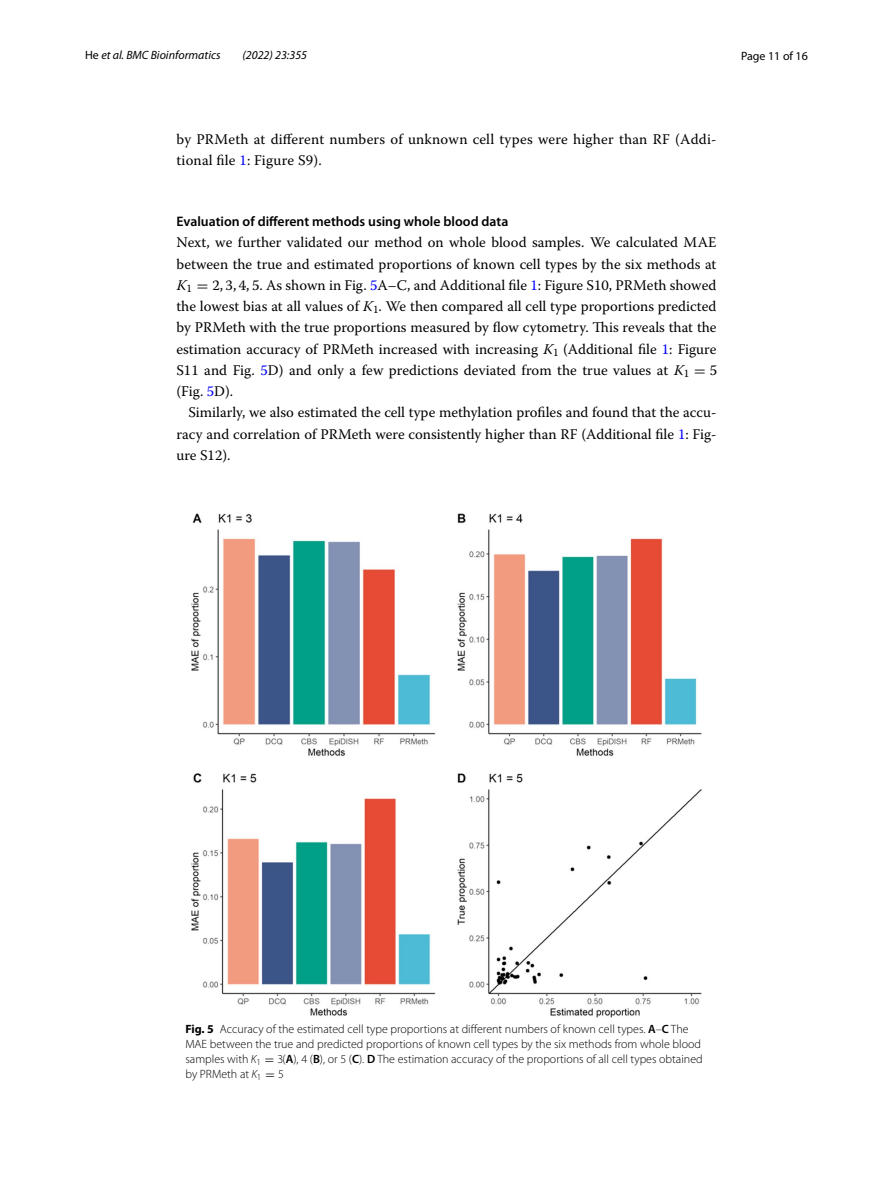
<style>
.page{position:relative;width:893px;height:1187px;background:#fff}
.page>*{position:absolute;margin:0;border:0;box-sizing:border-box;transform-origin:0 0}
.t1{font:14.7px/21.3px "Warnock Pro";letter-spacing:.005em;color:#000;text-align:justify}
.t2{font:600 13.8px "Myriad Pro";color:#000}
.t3{font:300 12px/15px "Myriad Pro";color:#000}
.t4{font:italic 12px "Myriad Pro";color:#000}
.t5{font:12px "Myriad Pro";color:#000}
.s1{font-style:normal}
.s2{color:#00f}
.s3{font-family:"Warnock Pro It 96"}
.s4{font-family:"MTSYN42"}
.s5{font-family:"Warnock Pro Regular 72"}
.s6{font-family:"Warnock Pro It 97"}
.s7{font-family:"Warnock Pro It 98"}
.s8{font-family:"Warnock Pro It 95"}
.s9{font-family:"MTSYN39"}
.s10{font-family:"Warnock Pro Regular 71"}
.s11{font-weight:700}
.s12{font-weight:600}
.s13{font-family:"Myriad Pro Light It 3";font-weight:400}
.s14{font-family:"MTSYN40";font-weight:400}
.s15{font-family:"Myriad Pro Light 4";font-weight:400}
.s16{font-family:"Myriad Pro Light It 4";font-weight:400}
.s17{font-family:"MTSYN41";font-weight:400}
.s18{font-family:"Myriad Pro Light 5";font-weight:400}
</style>
<div class="page">
<img style="left:191px;top:513px;width:511px;height:504px">
<p class="t4" style="left:85px;top:48px;width:137px"><span class="s1">He</span> et al. BMC Bioinformatics</p>
<p class="t4" style="left:243px;top:48px;width:66px">(2022) 23:355</p>
<p class="t5" style="left:741px;top:48px;width:68px">Page 11 of 16</p>
<p class="t1" style="left:176px;top:128px;width:542px">by PRMeth at different numbers of unknown cell types were higher than RF (Addi&shy;tional file <span class="s2">1</span>: Figure S9).</p>
<p class="t2" style="left:176px;top:213px;width:333px">Evaluation of different methods using whole blood data</p>
<p class="t1" style="left:176px;top:232px;width:542px">Next, we further validated our method on whole blood samples. We calculated MAE between the true and estimated proportions of known cell types by the six methods at <span class="s3">K</span><sub>1</sub> <span class="s4">=</span> <span class="s5">2, 3, 4, 5</span>. As shown in Fig. <span class="s2">5</span>A–C, and Additional file <span class="s2">1</span>: Figure S10, PRMeth showed the lowest bias at all values of <span class="s6">K</span><sub>1</sub>. We then compared all cell type proportions predicted by PRMeth with the true proportions measured by flow cytometry. This reveals that the estimation accuracy of PRMeth increased with increasing <span class="s7">K</span><sub>1</sub> (Additional file <span class="s2">1</span>: Figure S11 and Fig. <span class="s2">5</span>D) and only a few predictions deviated from the true values at <span class="s8">K</span><sub>1</sub> <span class="s9">=</span> <span class="s10">5 </span>(Fig. <span class="s2">5</span>D).</p>
<p class="t1" style="left:176px;top:401px;width:542px;text-indent:12px">Similarly, we also estimated the cell type methylation profiles and found that the accu&shy;racy and correlation of PRMeth were consistently higher than RF (Additional file <span class="s2">1</span>: Fig&shy;ure S12).</p>
<p class="t3" style="left:185px;top:1021px;width:519px"><span class="s11">Fig. 5</span> Accuracy of the estimated cell type proportions at different numbers of known cell types. <span class="s12">A</span>–<span class="s12">C</span> The MAE between the true and predicted proportions of known cell types by the six methods from whole blood samples with <span class="s13">K</span><sub>1</sub> <span class="s14">=</span> <span class="s15">3</span>(<span class="s12">A</span>), 4 (<span class="s12">B</span>), or 5 (<span class="s12">C</span>). <span class="s12">D</span> The estimation accuracy of the proportions of all cell types obtained by PRMeth at <span class="s16">K</span><sub>1</sub> <span class="s17">=</span> <span class="s18">5</span></p>
</div>
